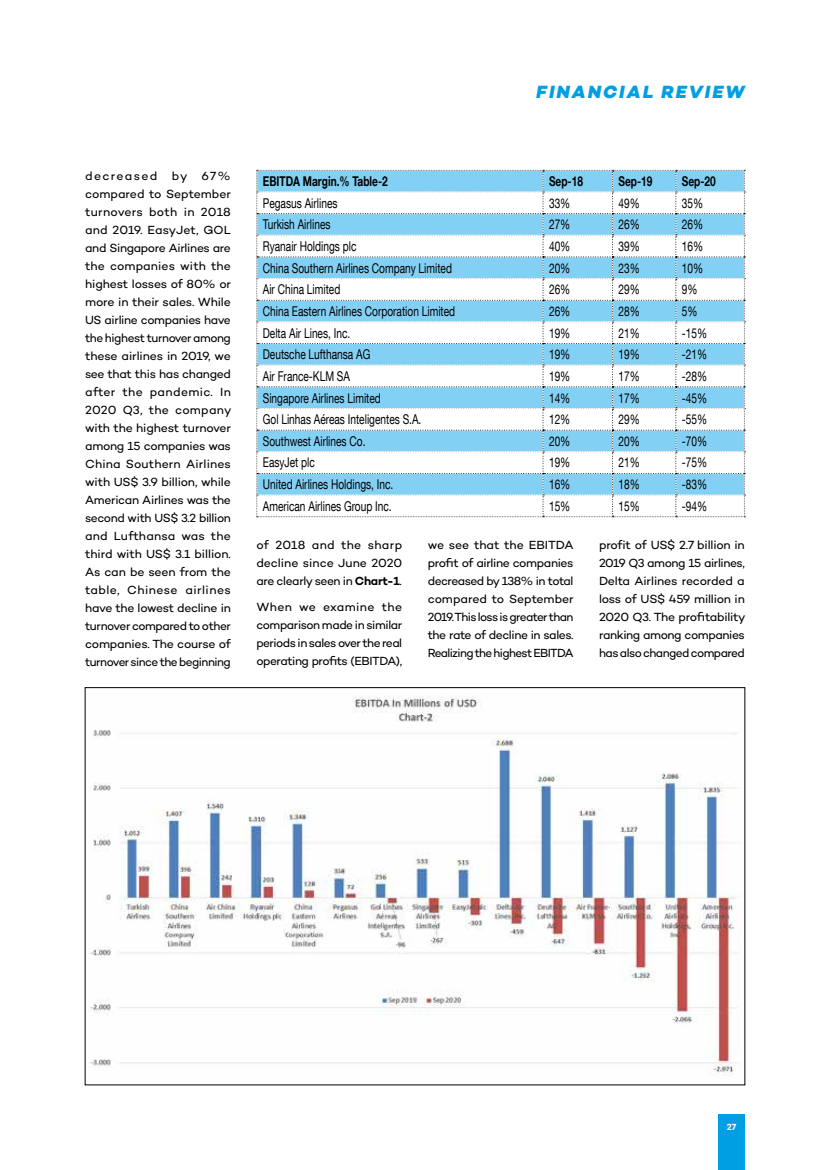
<style>
.page{position:relative;width:830px;height:1170px;background:#fff}
.page>*{position:absolute;margin:0;border:0;box-sizing:border-box;transform-origin:0 0}
.t1{font:italic 800 18px "Campton";letter-spacing:.11em;color:#009fe3}
.t2{font:13.5px "Helvetica Neue LT Com";color:#000;scale:.75 1}
.t3{font:700 13.5px "Helvetica Neue LT Com";color:#000;scale:.75 1}
.t4{font:12px/18px "Campton";letter-spacing:-.04em;color:#000;text-align:justify}
.t5{font:600 9px "Campton";color:#fff}
.s1{font-weight:600}
</style>
<div class="page">
<svg style="left:256px;top:170px;width:489px;height:347px"></svg>
<img style="left:89px;top:696px;width:653px;height:380px">
<div style="left:717px;top:1114px;width:27px;height:55px;background:#009fe3"></div>
<h1 class="t1" style="left:536px;top:81px;width:210px">FINANCIAL REVIEW</h1>
<p class="t4" style="left:85px;top:166px;width:148px">decreased by 67% compared to September turnovers both in 2018 and 2019. EasyJet, GOL and Singapore Airlines are the companies with the highest losses of 80% or more in their sales. While US airline companies have the highest turnover among these airlines in 2019, we see that this has changed after the pandemic. In 2020 Q3, the company with the highest turnover among 15 companies was China Southern Airlines with US$ 3.9 billion, while American Airlines was the second with US$ 3.2 billion and Lufthansa was the third with US$ 3.1 billion.<br>As can be seen from the table, Chinese airlines have the lowest decline in turnover compared to other companies. The course of turnover since the beginning</p>
<p class="t3" style="left:263px;top:173px;width:168px">EBITDA Margin.% Table-2</p>
<p class="t3" style="left:548px;top:173px;width:47px">Sep-18</p>
<p class="t3" style="left:618px;top:173px;width:47px">Sep-19</p>
<p class="t3" style="left:681px;top:173px;width:47px">Sep-20</p>
<p class="t2" style="left:263px;top:194px;width:101px">Pegasus Airlines</p>
<p class="t2" style="left:548px;top:194px;width:30px">33%</p>
<p class="t2" style="left:618px;top:194px;width:30px">49%</p>
<p class="t2" style="left:681px;top:194px;width:30px">35%</p>
<p class="t2" style="left:263px;top:216px;width:92px">Turkish Airlines</p>
<p class="t2" style="left:548px;top:216px;width:30px">27%</p>
<p class="t2" style="left:618px;top:216px;width:30px">26%</p>
<p class="t2" style="left:681px;top:216px;width:30px">26%</p>
<p class="t2" style="left:263px;top:238px;width:126px">Ryanair Holdings plc</p>
<p class="t2" style="left:548px;top:238px;width:30px">40%</p>
<p class="t2" style="left:618px;top:238px;width:30px">39%</p>
<p class="t2" style="left:681px;top:238px;width:30px">16%</p>
<p class="t2" style="left:263px;top:259px;width:254px">China Southern Airlines Company Limited</p>
<p class="t2" style="left:548px;top:259px;width:30px">20%</p>
<p class="t2" style="left:618px;top:259px;width:30px">23%</p>
<p class="t2" style="left:681px;top:259px;width:30px">10%</p>
<p class="t2" style="left:263px;top:281px;width:105px">Air China Limited</p>
<p class="t2" style="left:548px;top:281px;width:30px">26%</p>
<p class="t2" style="left:618px;top:281px;width:30px">29%</p>
<p class="t2" style="left:681px;top:281px;width:23px">9%</p>
<p class="t2" style="left:263px;top:303px;width:258px">China Eastern Airlines Corporation Limited</p>
<p class="t2" style="left:548px;top:303px;width:30px">26%</p>
<p class="t2" style="left:618px;top:303px;width:30px">28%</p>
<p class="t2" style="left:681px;top:303px;width:23px">5%</p>
<p class="t2" style="left:263px;top:324px;width:118px">Delta Air Lines, Inc.</p>
<p class="t2" style="left:548px;top:324px;width:30px">19%</p>
<p class="t2" style="left:618px;top:324px;width:30px">21%</p>
<p class="t2" style="left:681px;top:324px;width:35px">-15%</p>
<p class="t2" style="left:263px;top:346px;width:145px">Deutsche Lufthansa AG</p>
<p class="t2" style="left:548px;top:346px;width:30px">19%</p>
<p class="t2" style="left:618px;top:346px;width:30px">19%</p>
<p class="t2" style="left:681px;top:346px;width:35px">-21%</p>
<p class="t2" style="left:263px;top:368px;width:118px">Air France-KLM SA</p>
<p class="t2" style="left:548px;top:368px;width:30px">19%</p>
<p class="t2" style="left:618px;top:368px;width:30px">17%</p>
<p class="t2" style="left:681px;top:368px;width:35px">-28%</p>
<p class="t2" style="left:263px;top:389px;width:159px">Singapore Airlines Limited</p>
<p class="t2" style="left:548px;top:389px;width:30px">14%</p>
<p class="t2" style="left:618px;top:389px;width:30px">17%</p>
<p class="t2" style="left:681px;top:389px;width:35px">-45%</p>
<p class="t2" style="left:263px;top:411px;width:213px">Gol Linhas Aéreas Inteligentes S.A.</p>
<p class="t2" style="left:548px;top:411px;width:30px">12%</p>
<p class="t2" style="left:618px;top:411px;width:30px">29%</p>
<p class="t2" style="left:681px;top:411px;width:35px">-55%</p>
<p class="t2" style="left:263px;top:432px;width:138px">Southwest Airlines Co.</p>
<p class="t2" style="left:548px;top:432px;width:30px">20%</p>
<p class="t2" style="left:618px;top:432px;width:30px">20%</p>
<p class="t2" style="left:681px;top:432px;width:35px">-70%</p>
<p class="t2" style="left:263px;top:454px;width:71px">EasyJet plc</p>
<p class="t2" style="left:548px;top:454px;width:30px">19%</p>
<p class="t2" style="left:618px;top:454px;width:30px">21%</p>
<p class="t2" style="left:681px;top:454px;width:35px">-75%</p>
<p class="t2" style="left:263px;top:476px;width:176px">United Airlines Holdings, Inc.</p>
<p class="t2" style="left:548px;top:476px;width:30px">16%</p>
<p class="t2" style="left:618px;top:476px;width:30px">18%</p>
<p class="t2" style="left:681px;top:476px;width:35px">-83%</p>
<p class="t2" style="left:263px;top:497px;width:173px">American Airlines Group Inc.</p>
<p class="t2" style="left:548px;top:497px;width:30px">15%</p>
<p class="t2" style="left:618px;top:497px;width:30px">15%</p>
<p class="t2" style="left:681px;top:497px;width:35px">-94%</p>
<p class="t4" style="left:256px;top:535px;width:147px">of 2018 and the sharp decline since June 2020 are clearly seen in <span class="s1">Chart-1</span>.</p>
<p class="t4" style="left:256px;top:597px;width:147px">When we examine the comparison made in similar periods in sales over the real operating profits (EBITDA),</p>
<p class="t4" style="left:427px;top:535px;width:147px">we see that the EBITDA profit of airline companies decreased by 138% in total compared to September 2019. This loss is greater than the rate of decline in sales.<br>Realizing the highest EBITDA</p>
<p class="t4" style="left:598px;top:535px;width:148px">profit of US$ 2.7 billion in 2019 Q3 among 15 airlines, Delta Airlines recorded a loss of US$ 459 million in 2020 Q3. The profitability ranking among companies has also changed compared</p>
<p class="t5" style="left:726px;top:1120px;width:11px">27</p>
</div>
